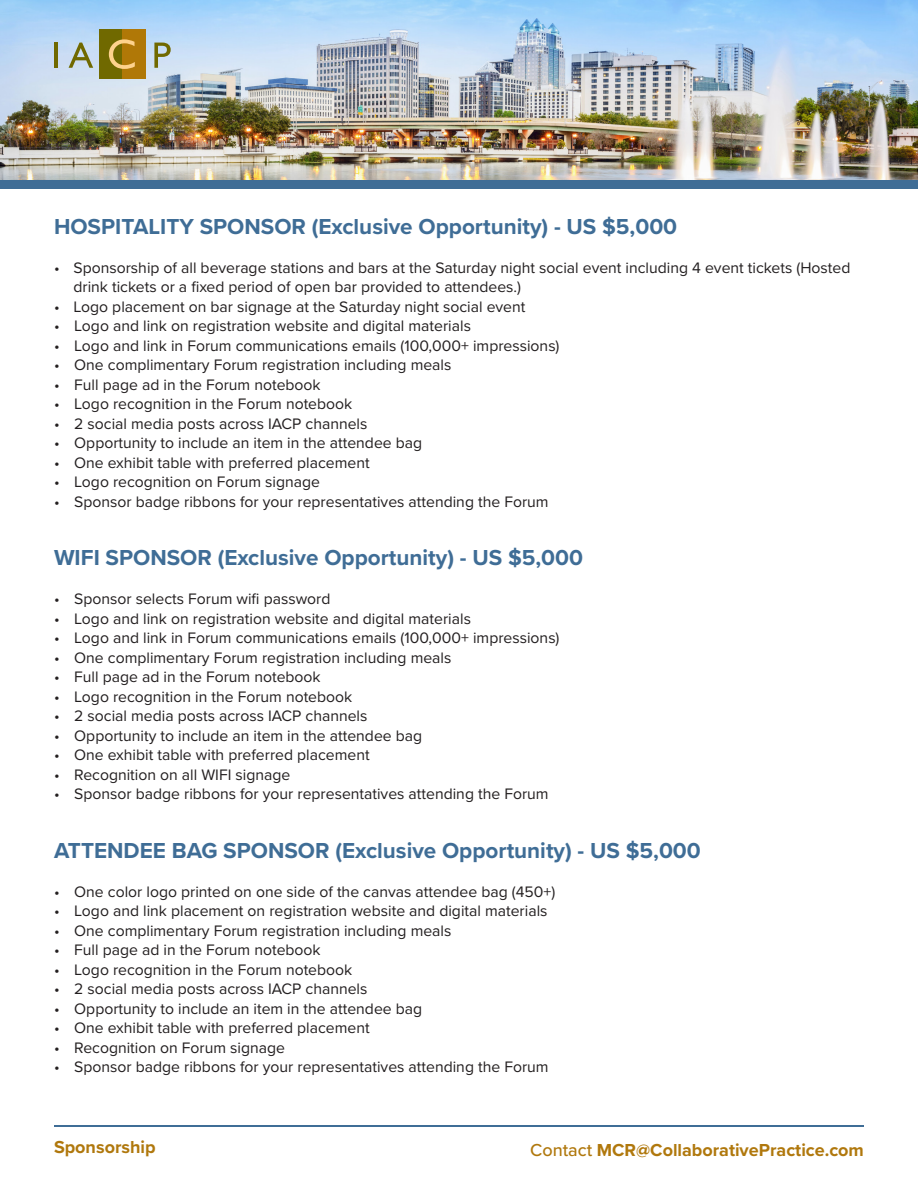
<style>
.page{position:relative;width:918px;height:1188px;background:#fff}
.page>*{position:absolute;margin:0;border:0;box-sizing:border-box;transform-origin:0 0}
.t1{font:700 22.5px "Proxima Nova";color:#3f6d96}
.t2{font:700 18px "Proxima Nova";color:#b0780d}
.t3{font:15.75px/19.5px "Proxima Nova";color:#231f20}
.s1{font-weight:500}
</style>
<div class="page">
<hr style="left:54px;top:1125px;width:810px;height:2px;background:#3f6d96">
<img style="left:0;top:0;width:918px;height:181px">
<div style="left:0;top:181px;width:918px;height:8px;background:#3f6d96"></div>
<div style="left:99px;top:29px;width:24px;height:50px;background:#706900"></div>
<div style="left:122px;top:29px;width:23px;height:50px;background:#b07807"></div>
<svg style="left:109px;top:39px;width:26px;height:30px"></svg>
<hr style="left:54px;top:43px;width:4px;height:25px;background:#706900">
<svg style="left:154px;top:43px;width:17px;height:25px"></svg>
<svg style="left:69px;top:43px;width:24px;height:25px"></svg>
<p class="t1" style="left:54px;top:209px;width:625px">HOSPITALITY SPONSOR (Exclusive Opportunity) - US $5,000</p>
<p class="t3" style="left:74px;top:257px;width:779px;text-indent:-20px">• Sponsorship of all beverage stations and bars at the Saturday night social event including 4 event tickets (Hosted drink tickets or a fixed period of open bar provided to attendees.)</p>
<p class="t3" style="left:54px;top:296px;width:473px">• Logo placement on bar signage at the Saturday night social event</p>
<p class="t3" style="left:54px;top:316px;width:419px">• Logo and link on registration website and digital materials</p>
<p class="t3" style="left:54px;top:335px;width:507px">• Logo and link in Forum communications emails (100,000+ impressions)</p>
<p class="t3" style="left:54px;top:355px;width:399px">• One complimentary Forum registration including meals</p>
<p class="t3" style="left:54px;top:374px;width:268px">• Full page ad in the Forum notebook</p>
<p class="t3" style="left:54px;top:394px;width:300px">• Logo recognition in the Forum notebook</p>
<p class="t3" style="left:54px;top:413px;width:315px">• 2 social media posts across IACP channels</p>
<p class="t3" style="left:54px;top:433px;width:370px">• Opportunity to include an item in the attendee bag</p>
<p class="t3" style="left:54px;top:452px;width:317px">• One exhibit table with preferred placement</p>
<p class="t3" style="left:54px;top:472px;width:268px">• Logo recognition on Forum signage</p>
<p class="t3" style="left:54px;top:491px;width:496px">• Sponsor badge ribbons for your representatives attending the Forum</p>
<p class="t1" style="left:54px;top:541px;width:531px">WIFI SPONSOR (Exclusive Opportunity) - US $5,000</p>
<p class="t3" style="left:54px;top:589px;width:278px">• Sponsor selects Forum wifi password</p>
<p class="t3" style="left:54px;top:608px;width:419px">• Logo and link on registration website and digital materials</p>
<p class="t3" style="left:54px;top:628px;width:507px">• Logo and link in Forum communications emails (100,000+ impressions)</p>
<p class="t3" style="left:54px;top:647px;width:399px">• One complimentary Forum registration including meals</p>
<p class="t3" style="left:54px;top:667px;width:268px">• Full page ad in the Forum notebook</p>
<p class="t3" style="left:54px;top:686px;width:300px">• Logo recognition in the Forum notebook</p>
<p class="t3" style="left:54px;top:706px;width:315px">• 2 social media posts across IACP channels</p>
<p class="t3" style="left:54px;top:725px;width:370px">• Opportunity to include an item in the attendee bag</p>
<p class="t3" style="left:54px;top:745px;width:317px">• One exhibit table with preferred placement</p>
<p class="t3" style="left:54px;top:764px;width:238px">• Recognition on all WIFI signage</p>
<p class="t3" style="left:54px;top:784px;width:496px">• Sponsor badge ribbons for your representatives attending the Forum</p>
<p class="t1" style="left:54px;top:833px;width:648px">ATTENDEE BAG SPONSOR (Exclusive Opportunity) - US $5,000</p>
<p class="t3" style="left:54px;top:881px;width:503px">• One color logo printed on one side of the canvas attendee bag (450+)</p>
<p class="t3" style="left:54px;top:901px;width:495px">• Logo and link placement on registration website and digital materials</p>
<p class="t3" style="left:54px;top:920px;width:399px">• One complimentary Forum registration including meals</p>
<p class="t3" style="left:54px;top:940px;width:268px">• Full page ad in the Forum notebook</p>
<p class="t3" style="left:54px;top:959px;width:300px">• Logo recognition in the Forum notebook</p>
<p class="t3" style="left:54px;top:979px;width:315px">• 2 social media posts across IACP channels</p>
<p class="t3" style="left:54px;top:998px;width:370px">• Opportunity to include an item in the attendee bag</p>
<p class="t3" style="left:54px;top:1018px;width:317px">• One exhibit table with preferred placement</p>
<p class="t3" style="left:54px;top:1037px;width:233px">• Recognition on Forum signage</p>
<p class="t3" style="left:54px;top:1057px;width:496px">• Sponsor badge ribbons for your representatives attending the Forum</p>
<p class="t2" style="left:54px;top:1133px;width:103px">Sponsorship</p>
<p class="t2" style="left:530px;top:1136px;width:335px"><span class="s1">Contact</span> MCR@CollaborativePractice.com</p>
</div>
